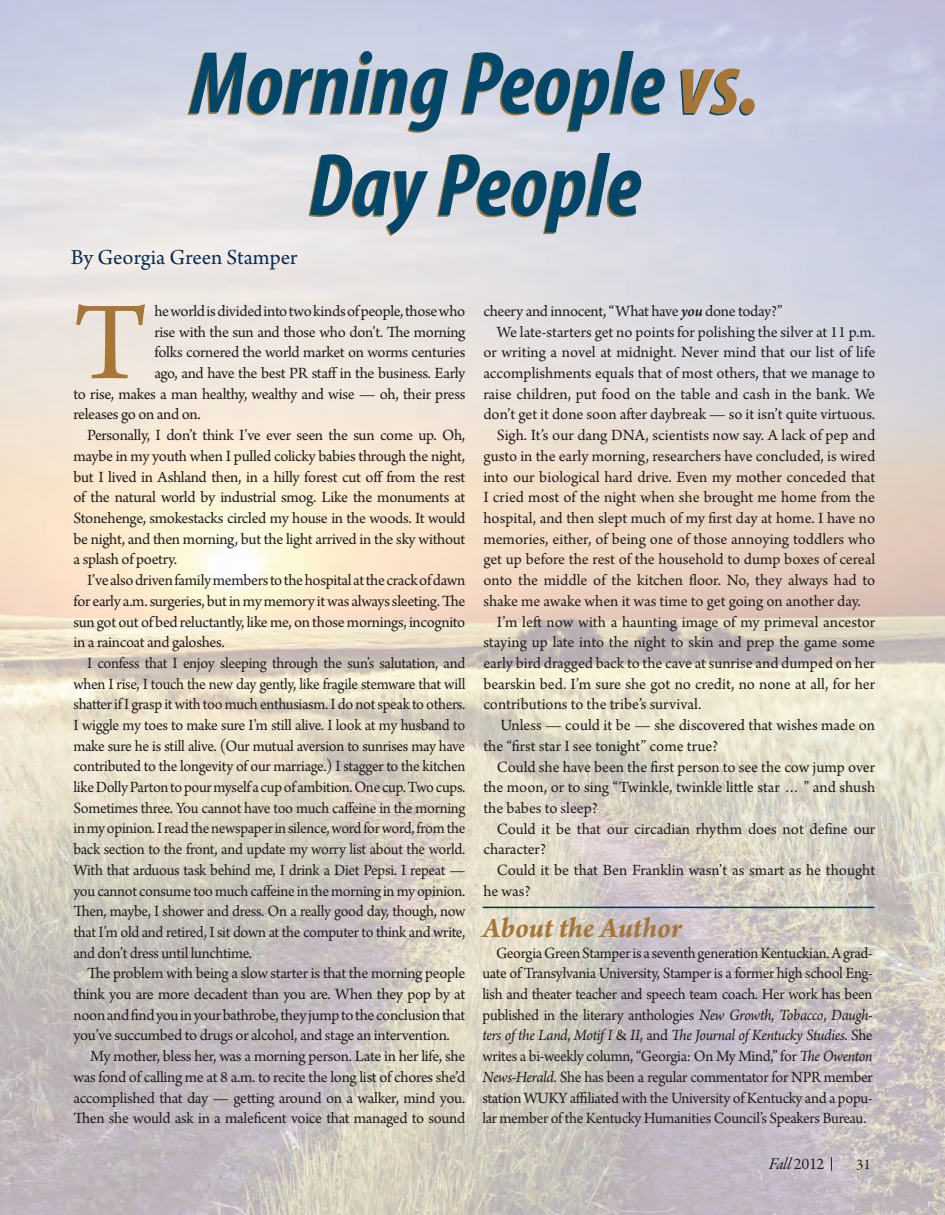
<style>
.page{position:relative;width:945px;height:1215px;background:#fff}
.page>*{position:absolute;margin:0;border:0;box-sizing:border-box;transform-origin:0 0}
.Body_copy{font:117px "Arno Pro";color:#a57637}
.Breakout_head{font:italic 700 condensed 90px "Myriad Pro";color:#004769}
.t1{font:italic 700 30px "Arno Pro";letter-spacing:-.005em;color:#a57637}
.Body_copy-2{font:22.5px "Arno Pro";letter-spacing:-.005em;color:#082d56}
.Body_copy-3{font:16.5px/20.7px "Arno Pro";letter-spacing:-.02em;color:#231f20;text-align:justify}
.Body_copy-4{font:16.5px/20.7px "Arno Pro";color:#231f20}
.t2{font:italic 16.5px "Garamond Premr Pro";color:#231f20}
.t3{font:15px "Garamond Premr Pro";color:#231f20}
.s1{color:#a57637}
.s2{font-weight:600;font-style:italic}
.s3{font-style:italic}
.s4{font-style:normal}
</style>
<div class="page">
<img style="left:0;top:0;width:945px;height:1214px">
<svg style="left:831px;top:1157px;width:1px;height:14px"></svg>
<div style="left:473px;top:897px;width:409px;height:21px;background:#fff;opacity:.75"></div>
<hr style="left:483px;top:907px;width:391px;height:1px;background:#082d56">
<p class="Breakout_head" style="left:190px;top:27px;width:571px">Morning People <span class="s1">vs.</span></p>
<p class="Breakout_head" style="left:309px;top:129px;width:334px">Day People</p>
<p class="Body_copy-2" style="left:71px;top:245px;width:228px">By Georgia Green Stamper</p>
<p class="Body_copy" style="left:74px;top:276px;width:76px">T</p>
<p class="Body_copy-3" style="left:154px;top:301px;width:312px">he world is divided into two kinds of people, those who</p>
<p class="Body_copy-3" style="left:154px;top:322px;width:313px">rise with the sun and those who don’t. The morning</p>
<p class="Body_copy-3" style="left:154px;top:343px;width:313px">folks cornered the world market on worms centuries</p>
<p class="Body_copy-3" style="left:154px;top:364px;width:313px">ago, and have the best PR staff in the business. Early</p>
<p class="Body_copy-3" style="left:74px;top:384px;width:393px">to rise, makes a man healthy, wealthy and wise — oh, their press</p>
<p class="Body_copy-3" style="left:74px;top:405px;width:129px">releases go on and on.</p>
<p class="Body_copy-3" style="left:74px;top:426px;width:393px;text-indent:13px">Personally, I don’t think I’ve ever seen the sun come up. Oh, maybe in my youth when I pulled colicky babies through the night, but I lived in Ashland then, in a hilly forest cut off from the rest of the natural world by industrial smog. Like the monuments at Stonehenge, smokestacks circled my house in the woods. It would be night, and then morning, but the light arrived in the sky without a splash of poetry.</p>
<p class="Body_copy-3" style="left:74px;top:571px;width:393px;text-indent:13px">I’ve also driven family members to the hospital at the crack of dawn for early a.m. surgeries, but in my memory it was always sleeting. The sun got out of bed reluctantly, like me, on those mornings, incognito in a raincoat and galoshes.</p>
<p class="Body_copy-3" style="left:74px;top:653px;width:393px;text-indent:13px">I confess that I enjoy sleeping through the sun’s salutation, and when I rise, I touch the new day gently, like fragile stemware that will shatter if I grasp it with too much enthusiasm. I do not speak to others.<br>I wiggle my toes to make sure I’m still alive. I look at my husband to make sure he is still alive. (Our mutual aversion to sunrises may have contributed to the longevity of our marriage.) I stagger to the kitchen like Dolly Parton to pour myself a cup of ambition. One cup. Two cups.<br>Sometimes three. You cannot have too much caffeine in the morning in my opinion. I read the newspaper in silence, word for word, from the back section to the front, and update my worry list about the world.<br>With that arduous task behind me, I drink a Diet Pepsi. I repeat — you cannot consume too much caffeine in the morning in my opinion.<br>Then, maybe, I shower and dress. On a really good day, though, now that I’m old and retired, I sit down at the computer to think and write, and don’t dress until lunchtime.</p>
<p class="Body_copy-3" style="left:74px;top:964px;width:393px;text-indent:13px">The problem with being a slow starter is that the morning people think you are more decadent than you are. When they pop by at noon and find you in your bathrobe, they jump to the conclusion that you’ve succumbed to drugs or alcohol, and stage an intervention.</p>
<p class="Body_copy-3" style="left:74px;top:1047px;width:393px;text-indent:17px">My mother, bless her, was a morning person. Late in her life, she was fond of calling me at 8 a.m. to recite the long list of chores she’d accomplished that day — getting around on a walker, mind you.<br>Then she would ask in a maleficent voice that managed to sound</p>
<p class="Body_copy-3" style="left:483px;top:302px;width:301px">cheery and innocent, “What have <span class="s2">you</span> done today?”</p>
<p class="Body_copy-3" style="left:483px;top:322px;width:393px;text-indent:13px">We late-starters get no points for polishing the silver at 11 p.m. or writing a novel at midnight. Never mind that our list of life accomplishments equals that of most others, that we manage to raise children, put food on the table and cash in the bank. We don’t get it done soon after daybreak — so it isn’t quite virtuous.</p>
<p class="Body_copy-3" style="left:483px;top:426px;width:393px;text-indent:13px">Sigh. It’s our dang DNA, scientists now say. A lack of pep and gusto in the early morning, researchers have concluded, is wired into our biological hard drive. Even my mother conceded that I cried most of the night when she brought me home from the hospital, and then slept much of my first day at home. I have no memories, either, of being one of those annoying toddlers who get up before the rest of the household to dump boxes of cereal onto the middle of the kitchen floor. No, they always had to shake me awake when it was time to get going on another day.</p>
<p class="Body_copy-3" style="left:483px;top:612px;width:393px;text-indent:13px">I’m left now with a haunting image of my primeval ancestor staying up late into the night to skin and prep the game some early bird dragged back to the cave at sunrise and dumped on her bearskin bed. I’m sure she got no credit, no none at all, for her contributions to the tribe’s survival.</p>
<p class="Body_copy-4" style="left:483px;top:716px;width:393px;text-indent:17px">Unless — could it be — she discovered that wishes made on the “first star I see tonight” come true?</p>
<p class="Body_copy-3" style="left:483px;top:757px;width:393px;text-indent:13px">Could she have been the first person to see the cow jump over the moon, or to sing “Twinkle, twinkle little star … ” and shush the babes to sleep?</p>
<p class="Body_copy-4" style="left:483px;top:819px;width:393px;text-indent:13px">Could it be that our circadian rhythm does not define our character?</p>
<p class="Body_copy-4" style="left:483px;top:861px;width:393px;text-indent:13px">Could it be that Ben Franklin wasn’t as smart as he thought he was?</p>
<p class="t1" style="left:483px;top:910px;width:201px">About the Author</p>
<p class="Body_copy-3" style="left:483px;top:943px;width:392px;text-indent:14px">Georgia Green Stamper is a seventh generation Kentuckian. A grad&shy;uate of Transylvania University, Stamper is a former high school Eng&shy;lish and theater teacher and speech team coach. Her work has been published in the literary anthologies <span class="s3">New Growth, Tobacco</span>, <span class="s3">Daugh&shy;ters of the Land</span>, <span class="s3">Motif I</span> &amp; <span class="s3">II</span>, and <span class="s3">The Journal of Kentucky Studies</span>. She writes a bi-weekly column, “Georgia: On My Mind,” for <span class="s3">The Owenton News-Herald</span>. She has been a regular commentator for NPR member station WUKY affiliated with the University of Kentucky and a popu&shy;lar member of the Kentucky Humanities Council’s Speakers Bureau.</p>
<p class="t2" style="left:769px;top:1154px;width:57px">Fall <span class="s4">2012</span></p>
<p class="t3" style="left:856px;top:1155px;width:16px">31</p>
</div>
